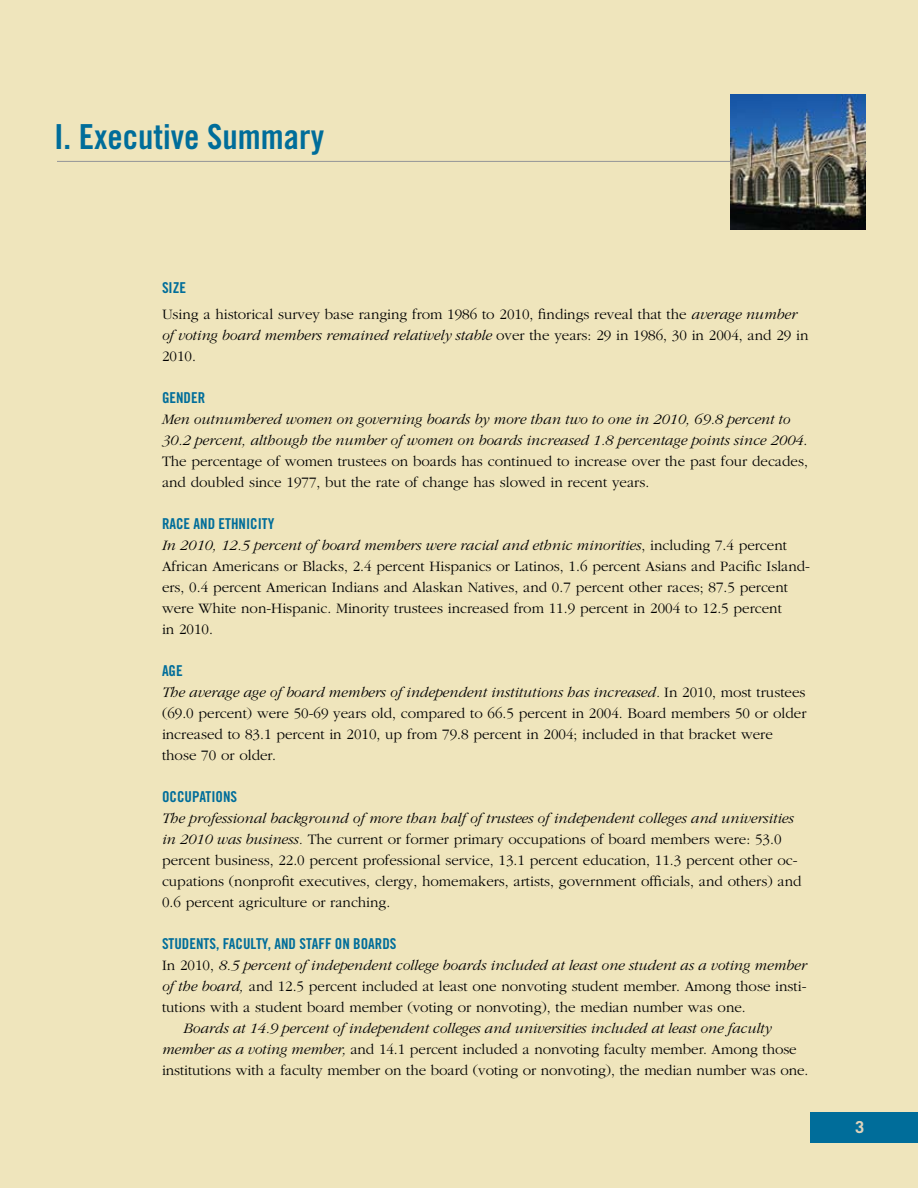
<style>
.page{position:relative;width:918px;height:1188px;background:#efe5bc}
.page>*{position:absolute;margin:0;border:0;box-sizing:border-box;transform-origin:0 0}
.t1{font:34.5px "Trade Gothic Bold Cond Twenty";color:#006d9a}
.t2{font:700 16.5px "Trade Gothic";color:#dfd3bb}
.t3{font:300 15px/21px "Garamond";color:#000}
.t4{font:italic 300 15px/21px "Garamond";color:#000}
.t5{font:15px "Trade Gothic Bold Cond Twenty";color:#006d9a}
.s1{font-family:"Trade Gothic Bold Cond Twenty";font-weight:400;color:#006d9a}
.s2{font-style:italic}
.s3{font-style:normal}
.s4{font-family:"Trade Gothic Bold Cond Twenty";font-weight:400;font-style:normal;color:#006d9a}
</style>
<div class="page">
<div style="left:810px;top:1113px;width:108px;height:30px;background:#006d9a"></div>
<hr style="left:57px;top:161px;width:810px;height:1px;background:#939598">
<img style="left:730px;top:94px;width:136px;height:135px">
<p class="t1" style="left:54px;top:116px;width:272px">I. EXECUTIVE SUMMARY</p>
<p class="t3" style="left:162px;top:276px;width:636px;line-height:26.2px"><span class="s1">SIZE<br></span>Using a historical survey base ranging from 1986 to 2010, findings reveal that the <span class="s2">average number</span></p>
<p class="t4" style="left:162px;top:326px;width:648px">of voting board members remained relatively stable <span class="s3">over the years: 29 in 1986, 30 in 2004, and 29 in<br>2010.</span></p>
<p class="t4" style="left:162px;top:389px;width:647px"><span class="s4">GENDER<br></span>Men outnumbered women on governing boards by more than two to one in 2010, 69.8 percent to 30.2 percent, although the number of women on boards increased 1.8 percentage points since 2004<span class="s3">.<br>The percentage of women trustees on boards has continued to increase over the past four decades, and doubled since 1977, but the rate of change has slowed in recent years.</span></p>
<p class="t3" style="left:162px;top:515px;width:650px"><span class="s1">RACE AND ETHNICITY<br></span><span class="s2">In 2010, 12.5 percent of board members were racial and ethnic minorities</span>, including 7.4 percent African Americans or Blacks, 2.4 percent Hispanics or Latinos, 1.6 percent Asians and Pacific Island&shy;ers, 0.4 percent American Indians and Alaskan Natives, and 0.7 percent other races; 87.5 percent were White non-Hispanic. Minority trustees increased from 11.9 percent in 2004 to 12.5 percent<br>in 2010.</p>
<p class="t3" style="left:162px;top:662px;width:646px"><span class="s1">AGE<br></span><span class="s2">The average age of board members of independent institutions has increased.</span> In 2010, most trustees (69.0 percent) were 50-69 years old, compared to 66.5 percent in 2004. Board members 50 or older increased to 83.1 percent in 2010, up from 79.8 percent in 2004; included in that bracket were those 70 or older.</p>
<p class="t3" style="left:162px;top:788px;width:641px"><span class="s1">OCCUPATIONS<br></span><span class="s2">The professional background of more than half of trustees of independent colleges and universities in 2010 was business.</span> The current or former primary occupations of board members were: 53.0 percent business, 22.0 percent professional service, 13.1 percent education, 11.3 percent other oc&shy;cupations (nonprofit executives, clergy, homemakers, artists, government officials, and others) and 0.6 percent agriculture or ranching.</p>
<p class="t5" style="left:162px;top:935px;width:236px">STUDENTS, FACULTY, AND STAFF ON BOARDS</p>
<p class="t4" style="left:162px;top:956px;width:646px"><span class="s3">In 2010,</span> 8.5 percent of independent college boards included at least one student as a voting member</p>
<p class="t3" style="left:162px;top:977px;width:646px"><span class="s2">of the board,</span> and 12.5 percent included at least one nonvoting student member. Among those insti-</p>
<p class="t3" style="left:162px;top:998px;width:585px">tutions with a student board member (voting or nonvoting), the median number was one.</p>
<p class="t4" style="left:184px;top:1019px;width:589px">Boards at 14.9 percent of independent colleges and universities included at least one faculty</p>
<p class="t3" style="left:162px;top:1040px;width:636px"><span class="s2">member as a voting member,</span> and 14.1 percent included a nonvoting faculty member. Among those</p>
<p class="t3" style="left:162px;top:1061px;width:648px">institutions with a faculty member on the board (voting or nonvoting), the median number was one.</p>
<p class="t2" style="left:855px;top:1117px;width:11px">3</p>
</div>
